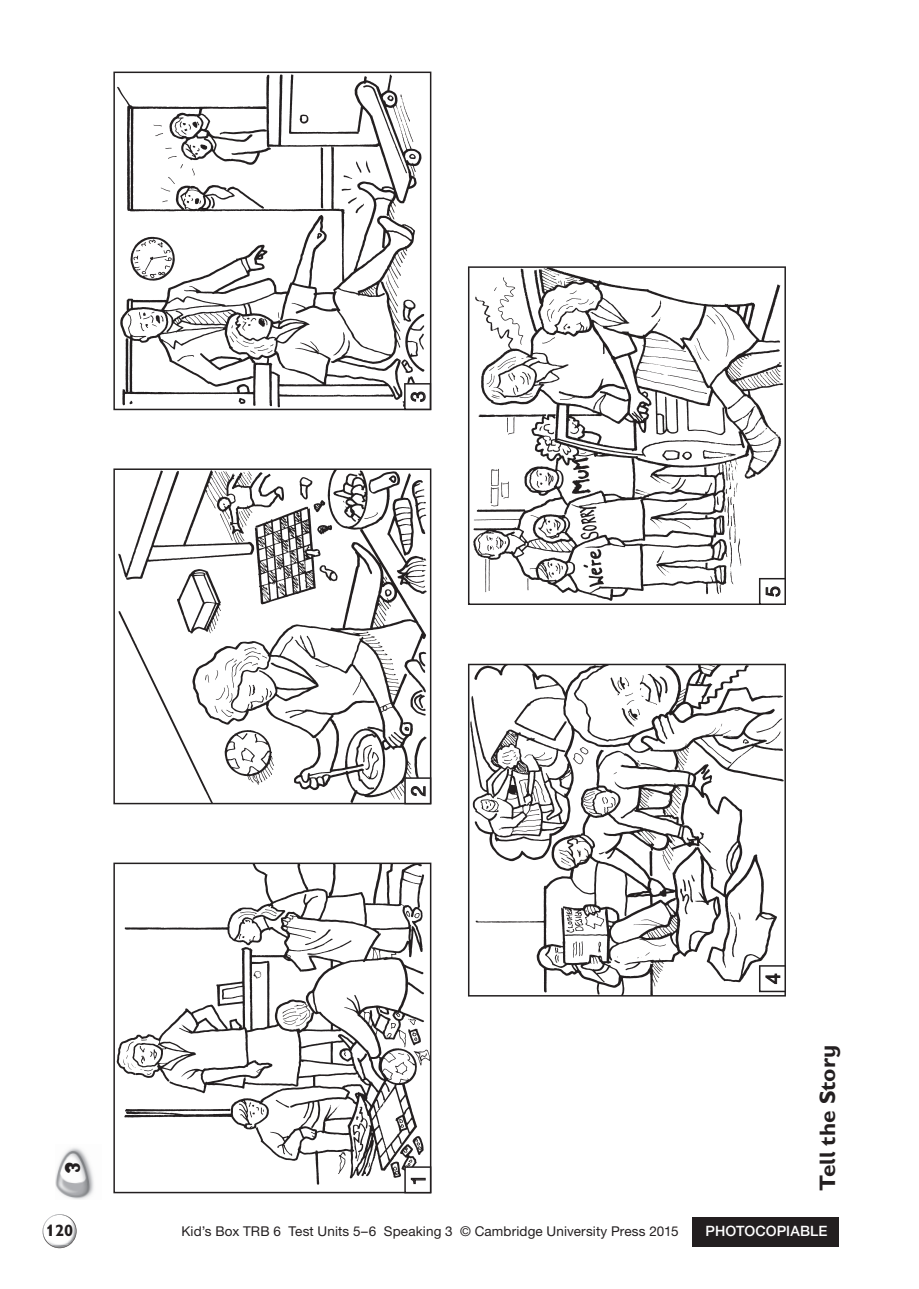
<style>
.page{position:relative;width:919px;height:1289px;background:#fff}
.page>*{position:absolute;margin:0;border:0;box-sizing:border-box;transform-origin:0 0}
.t1{font:700 22.5px "Gill Sans Infant Std";color:#231f20}
.t2{font:20.25px "Softie";color:#231f20}
.t3{font:19.5px "Helvetica Neue LT Std";color:#231f20}
.t4{font:700 16.5px "Gill Sans Infant Std";color:#231f20}
.t5{font:500 14.25px "Helvetica Neue LT Std";letter-spacing:.01em;color:#fff}
.t6{font:13.5px "Helvetica Neue LT Std";letter-spacing:.01em;color:#231f20}
</style>
<div class="page">
<div style="left:692px;top:1216px;width:147px;height:30px;background:#231f20"></div>
<img style="left:49px;top:1244px;width:17px;height:4px">
<svg style="left:43px;top:1216px;width:34px;height:28px"></svg>
<img style="left:43px;top:1214px;width:25px;height:19px">
<img style="left:50px;top:1226px;width:26px;height:21px">
<img style="left:55px;top:1147px;width:39px;height:52px">
<svg style="left:113px;top:862px;width:318px;height:331px"></svg>
<svg style="left:113px;top:468px;width:318px;height:336px"></svg>
<svg style="left:113px;top:72px;width:318px;height:338px"></svg>
<svg style="left:468px;top:663px;width:317px;height:333px"></svg>
<svg style="left:468px;top:266px;width:317px;height:339px"></svg>
<svg style="left:404px;top:1166px;width:27px;height:27px"></svg>
<svg style="left:404px;top:777px;width:27px;height:27px"></svg>
<svg style="left:404px;top:383px;width:27px;height:27px"></svg>
<svg style="left:759px;top:965px;width:27px;height:27px"></svg>
<svg style="left:758px;top:578px;width:27px;height:27px"></svg>
<h2 class="t2" style="left:60px;top:1174px;width:14px;rotate:-90deg">3</h2>
<h3 class="t3" style="left:406px;top:402px;width:12px;rotate:-90deg">3</h3>
<h3 class="t3" style="left:406px;top:796px;width:12px;rotate:-90deg">2</h3>
<h3 class="t3" style="left:406px;top:1185px;width:12px;rotate:-90deg">1</h3>
<h3 class="t3" style="left:761px;top:597px;width:12px;rotate:-90deg">5</h3>
<h3 class="t3" style="left:761px;top:984px;width:12px;rotate:-90deg">4</h3>
<h1 class="t1" style="left:814px;top:1191px;width:148px;rotate:-90deg">Tell the Story</h1>
<p class="t4" style="left:46px;top:1220px;width:29px">120</p>
<p class="t6" style="left:181px;top:1223px;width:498px">Kid’s Box TRB 6 Test Units 5–6 Speaking 3 © Cambridge University Press 2015</p>
<p class="t5" style="left:705px;top:1222px;width:123px">PHOTOCOPIABLE</p>
</div>
